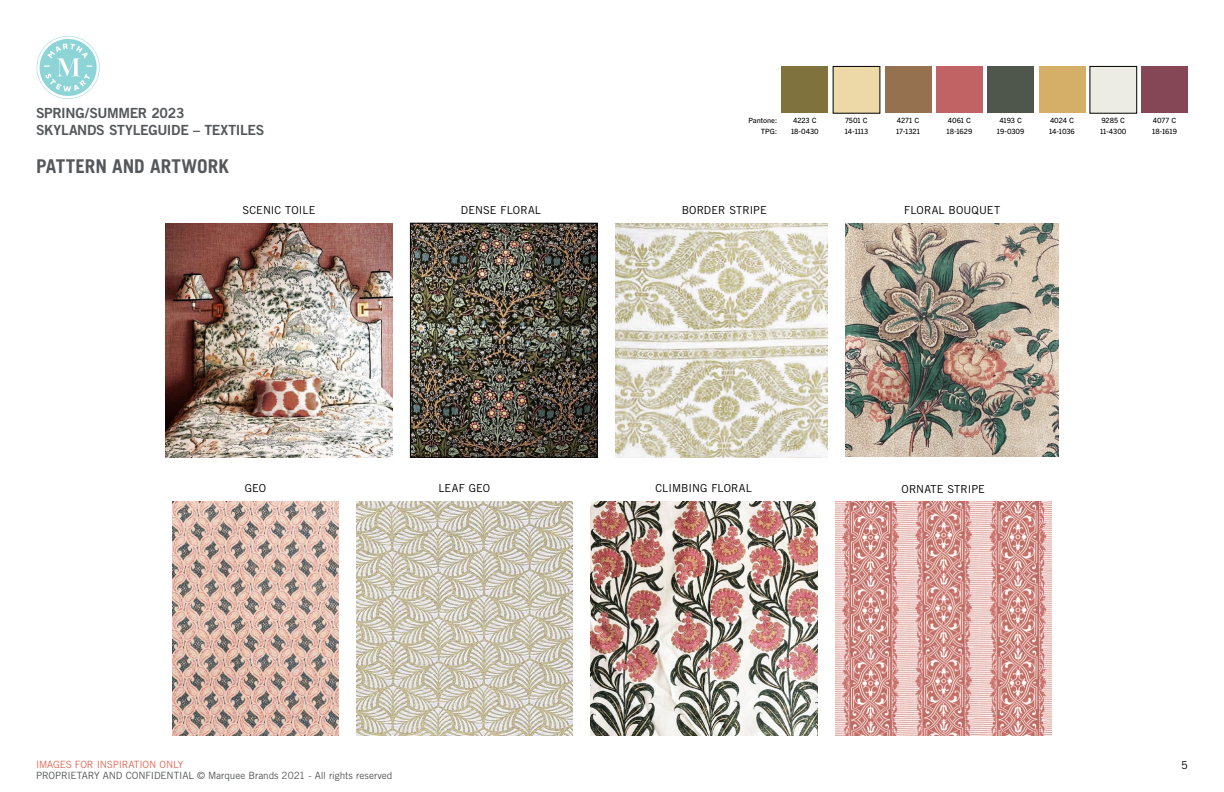
<style>
.page{position:relative;width:1224px;height:792px;background:#fff}
.page>*{position:absolute;margin:0;border:0;box-sizing:border-box;transform-origin:0 0}
.t1{font:700 19px "Trade Gothic";letter-spacing:.005em;color:#55585a}
.t2{font:14px/16.8px "Trade Gothic Bold Two";letter-spacing:-.025em;color:#55585a}
.t3{font:11px "Trade Gothic";letter-spacing:.01em;color:#000}
.t4{font:10px "Trade Gothic";letter-spacing:-.01em;color:#55585a}
.t5{font:10px "Trade Gothic";letter-spacing:-.015em;color:#e26a57}
.t6{font:500 7px/10.3px "MSL Gothic";color:#000}
</style>
<div class="page">
<svg style="left:36px;top:36px;width:64px;height:63px"></svg>
<img style="left:173px;top:502px;width:165px;height:234px">
<img style="left:835px;top:502px;width:216px;height:234px">
<img style="left:356px;top:502px;width:216px;height:234px">
<img style="left:590px;top:502px;width:227px;height:234px">
<img style="left:846px;top:223px;width:212px;height:234px">
<img style="left:615px;top:224px;width:213px;height:233px">
<img style="left:412px;top:225px;width:183px;height:230px">
<div style="left:410px;top:223px;width:187px;height:234px;border:1px solid #000"></div>
<img style="left:166px;top:223px;width:226px;height:234px">
<div style="left:885px;top:66px;width:46px;height:47px;background:#957150"></div>
<div style="left:782px;top:66px;width:46px;height:47px;background:#80723c"></div>
<div style="left:1039px;top:66px;width:46px;height:47px;background:#d5ae67"></div>
<div style="left:1141px;top:66px;width:47px;height:47px;background:#854655"></div>
<div style="left:1090px;top:66px;width:47px;height:47px;background:#edece4;border:1px solid #000"></div>
<div style="left:987px;top:66px;width:47px;height:47px;background:#4f574c"></div>
<div style="left:936px;top:66px;width:47px;height:47px;background:#c16364"></div>
<div style="left:833px;top:66px;width:47px;height:47px;background:#edd8a8"></div>
<h2 class="t2" style="left:36px;top:104px;width:230px">SPRING/SUMMER 2023<br>SKYLANDS STYLEGUIDE – TEXTILES</h2>
<p class="t6" style="left:896px;top:116px;width:25px">4271 C<br>17-1321</p>
<p class="t6" style="left:749px;top:116px;width:30px;text-align:right">Pantone:<br>TPG:</p>
<p class="t6" style="left:1049px;top:116px;width:27px">4024 C<br>14-1036</p>
<p class="t6" style="left:1152px;top:116px;width:26px">4077 C<br>18-1619</p>
<p class="t6" style="left:791px;top:116px;width:29px">4223 C<br>18-0430</p>
<p class="t6" style="left:845px;top:116px;width:25px">7501 C<br>14-1113</p>
<p class="t6" style="left:947px;top:116px;width:27px">4061 C<br>18-1629</p>
<p class="t6" style="left:997px;top:116px;width:29px;text-align:center">4193 C<br>19-0309</p>
<p class="t6" style="left:1100px;top:116px;width:28px">9285 C<br>11-4300</p>
<h1 class="t1" style="left:36px;top:154px;width:195px">PATTERN AND ARTWORK</h1>
<h3 class="t3" style="left:243px;top:203px;width:74px">SCENIC TOILE</h3>
<h3 class="t3" style="left:461px;top:203px;width:82px">DENSE FLORAL</h3>
<h3 class="t3" style="left:682px;top:204px;width:87px">BORDER STRIPE</h3>
<h3 class="t3" style="left:904px;top:203px;width:98px">FLORAL BOUQUET</h3>
<h3 class="t3" style="left:245px;top:482px;width:23px">GEO</h3>
<h3 class="t3" style="left:438px;top:482px;width:53px">LEAF GEO</h3>
<h3 class="t3" style="left:656px;top:482px;width:98px">CLIMBING FLORAL</h3>
<h3 class="t3" style="left:901px;top:482px;width:85px">ORNATE STRIPE</h3>
<h3 class="t5" style="left:36px;top:759px;width:149px">IMAGES FOR INSPIRATION ONLY</h3>
<h3 class="t3" style="left:1181px;top:759px;width:8px">5</h3>
<h3 class="t4" style="left:36px;top:769px;width:358px">PROPRIETARY AND CONFIDENTIAL © Marquee Brands 2021 - All rights reserved</h3>
</div>
